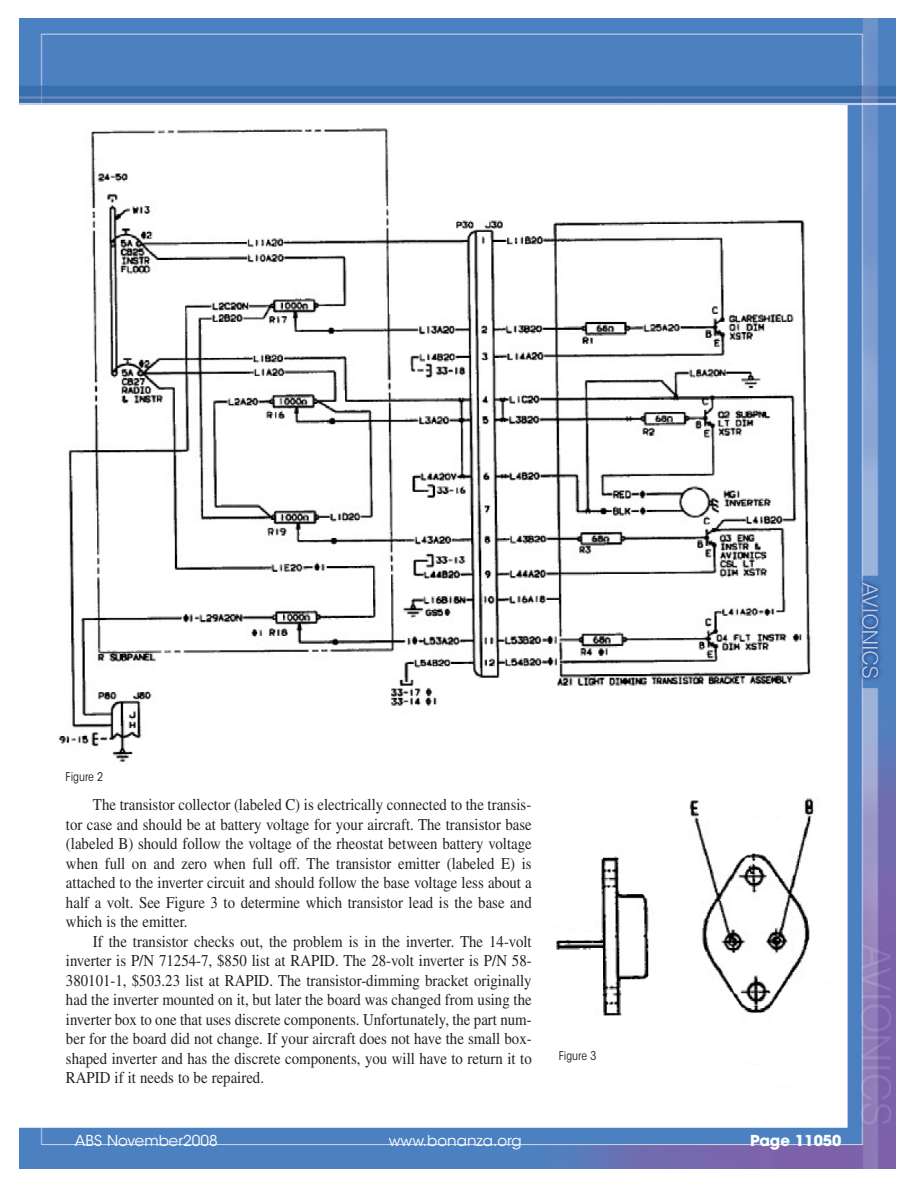
<style>
.page{position:relative;width:918px;height:1188px;background:#fff}
.page>*{position:absolute;margin:0;border:0;box-sizing:border-box;transform-origin:0 0}
.t1{font:16.5px/19.5px "Times LT Std";color:#231f20;text-align:justify;scale:.9 1}
.t2{font:15px "ITC Avant Garde Std";color:#fff}
.t3{font:700 15px "ITC Avant Garde Std";color:#fff}
.t4{font:condensed 12px "ITC Avant Garde Std";color:#231f20}
</style>
<div class="page">
<img style="left:20px;top:18px;width:876px;height:1150px">
<img style="left:50px;top:122px;width:782px;height:644px">
<img style="left:548px;top:795px;width:286px;height:293px">
<p class="t4" style="left:66px;top:773px;width:39px">Figure 2</p>
<p class="t1" style="left:66px;top:796px;width:519px;text-indent:27px">The transistor collector (labeled C) is electrically connected to the transis&shy;tor case and should be at battery voltage for your aircraft. The transistor base (labeled B) should follow the voltage of the rheostat between battery voltage when full on and zero when full off. The transistor emitter (labeled E) is attached to the inverter circuit and should follow the base voltage less about a half a volt. See Figure 3 to determine which transistor lead is the base and which is the emitter.</p>
<p class="t1" style="left:66px;top:933px;width:519px;text-indent:27px">If the transistor checks out, the problem is in the inverter. The 14-volt inverter is P/N 71254-7, $850 list at RAPID. The 28-volt inverter is P/N 58- 380101-1, $503.23 list at RAPID. The transistor-dimming bracket originally had the inverter mounted on it, but later the board was changed from using the inverter box to one that uses discrete components. Unfortunately, the part num&shy;ber for the board did not change. If your aircraft does not have the small box&shy;shaped inverter and has the discrete components, you will have to return it to RAPID if it needs to be repaired.</p>
<p class="t4" style="left:559px;top:1052px;width:39px">Figure 3</p>
<p class="t2" style="left:75px;top:1135px;width:144px">ABS November2008</p>
<p class="t2" style="left:389px;top:1135px;width:135px">www.bonanza.org</p>
<p class="t3" style="left:750px;top:1132px;width:93px">Page 11050</p>
</div>
